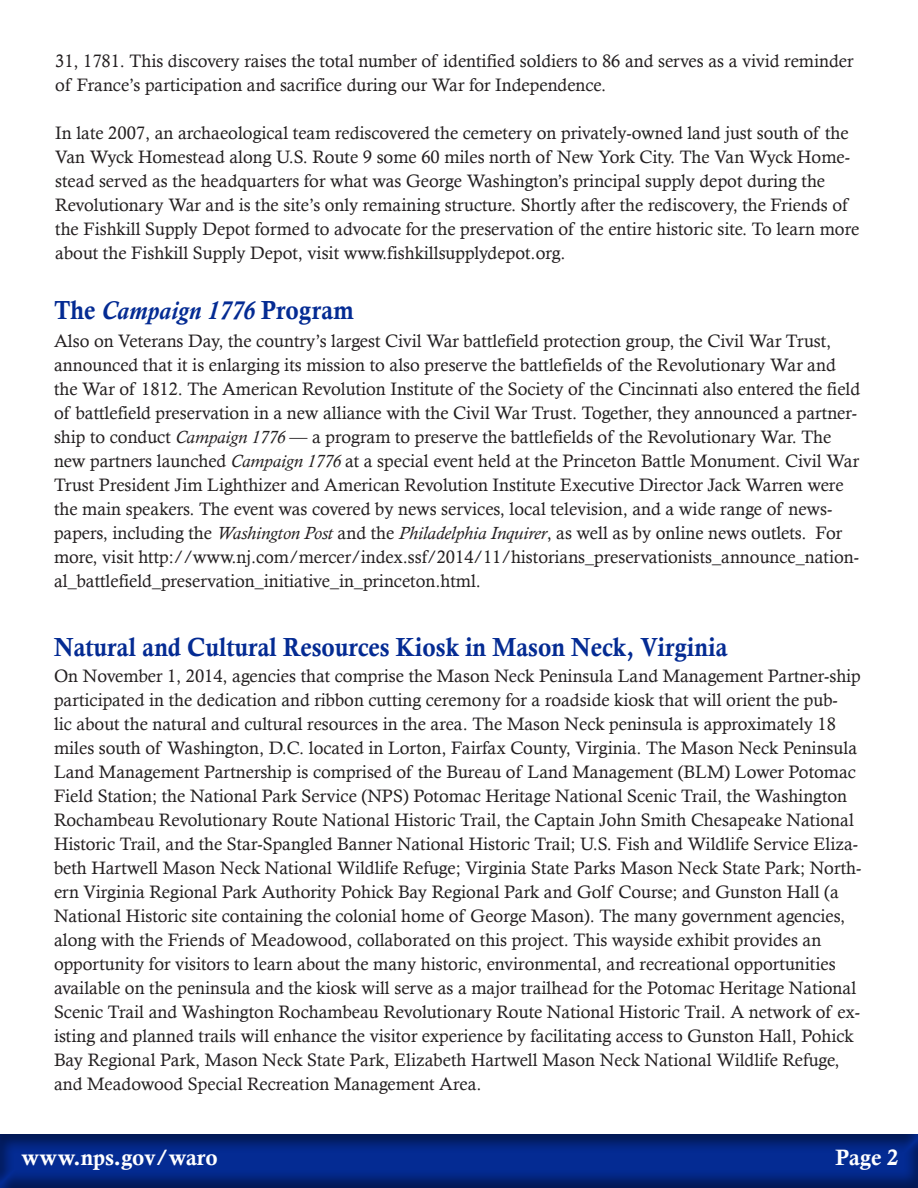
<style>
.page{position:relative;width:918px;height:1188px;background:#fff}
.page>*{position:absolute;margin:0;border:0;box-sizing:border-box;transform-origin:0 0}
.t1{font:26.1px "Calis MT Bol";color:#042b93;scale:.93 1}
.t2{font:italic 700 26.1px "Calisto";color:#042b93;scale:.93 1}
.t3{font:22.2px "Calis MT Bol";color:#fff}
.t4{font:18px/24px "Calisto";color:#231f20}
.s1{font-family:"Calis MT Bol";font-weight:400;font-style:normal}
.s2{font-style:italic}
</style>
<div class="page">
<div style="left:0;top:1133px;width:918px;height:55px;background:#231f20;opacity:.5"></div>
<p class="t4" style="left:55px;top:48px;width:800px">31, 1781. This discovery raises the total number of identified soldiers to 86 and serves as a vivid reminder of France’s participation and sacrifice during our War for Independence.</p>
<p class="t4" style="left:55px;top:120px;width:806px">In late 2007, an archaeological team rediscovered the cemetery on privately-owned land just south of the Van Wyck Homestead along U.S. Route 9 some 60 miles north of New York City. The Van Wyck Home&shy;stead served as the headquarters for what was George Washington’s principal supply depot during the Revolutionary War and is the site’s only remaining structure. Shortly after the rediscovery, the Friends of the Fishkill Supply Depot formed to advocate for the preservation of the entire historic site. To learn more about the Fishkill Supply Depot, visit www.fishkillsupplydepot.org.</p>
<p class="t2" style="left:54px;top:296px;width:324px"><span class="s1">The</span> Campaign 1776 <span class="s1">Program</span></p>
<p class="t4" style="left:54px;top:328px;width:808px">Also on Veterans Day, the country’s largest Civil War battlefield protection group, the Civil War Trust, announced that it is enlarging its mission to also preserve the battlefields of the Revolutionary War and the War of 1812. The American Revolution Institute of the Society of the Cincinnati also entered the field of battlefield preservation in a new alliance with the Civil War Trust. Together, they announced a partner&shy;ship to conduct <span class="s2">Campaign 1776</span> — a program to preserve the battlefields of the Revolutionary War. The new partners launched <span class="s2">Campaign 1776</span> at a special event held at the Princeton Battle Monument. Civil War Trust President Jim Lighthizer and American Revolution Institute Executive Director Jack Warren were the main speakers. The event was covered by news services, local television, and a wide range of news&shy;papers, including the <span class="s2">Washington Post</span> and the <span class="s2">Philadelphia Inquirer</span>, as well as by online news outlets. For more, visit http://www.nj.com/mercer/index.ssf/2014/11/historians_preservationists_announce_nation&shy;al_battlefield_preservation_initiative_in_princeton.html.</p>
<p class="t1" style="left:54px;top:632px;width:726px">Natural and Cultural Resources Kiosk in Mason Neck, Virginia</p>
<p class="t4" style="left:54px;top:664px;width:809px">On November 1, 2014, agencies that comprise the Mason Neck Peninsula Land Management Partner-ship participated in the dedication and ribbon cutting ceremony for a roadside kiosk that will orient the pub-<br>lic about the natural and cultural resources in the area. The Mason Neck peninsula is approximately 18 miles south of Washington, D.C. located in Lorton, Fairfax County, Virginia. The Mason Neck Peninsula Land Management Partnership is comprised of the Bureau of Land Management (BLM) Lower Potomac Field Station; the National Park Service (NPS) Potomac Heritage National Scenic Trail, the Washington Rochambeau Revolutionary Route National Historic Trail, the Captain John Smith Chesapeake National Historic Trail, and the Star-Spangled Banner National Historic Trail; U.S. Fish and Wildlife Service Eliza&shy;beth Hartwell Mason Neck National Wildlife Refuge; Virginia State Parks Mason Neck State Park; North&shy;ern Virginia Regional Park Authority Pohick Bay Regional Park and Golf Course; and Gunston Hall (a National Historic site containing the colonial home of George Mason). The many government agencies, along with the Friends of Meadowood, collaborated on this project. This wayside exhibit provides an opportunity for visitors to learn about the many historic, environmental, and recreational opportunities available on the peninsula and the kiosk will serve as a major trailhead for the Potomac Heritage National Scenic Trail and Washington Rochambeau Revolutionary Route National Historic Trail. A network of ex&shy;isting and planned trails will enhance the visitor experience by facilitating access to Gunston Hall, Pohick Bay Regional Park, Mason Neck State Park, Elizabeth Hartwell Mason Neck National Wildlife Refuge, and Meadowood Special Recreation Management Area.</p>
<p class="t3" style="left:21px;top:1145px;width:198px">www.nps.gov/waro</p>
<p class="t3" style="left:836px;top:1145px;width:64px">Page 2</p>
</div>
